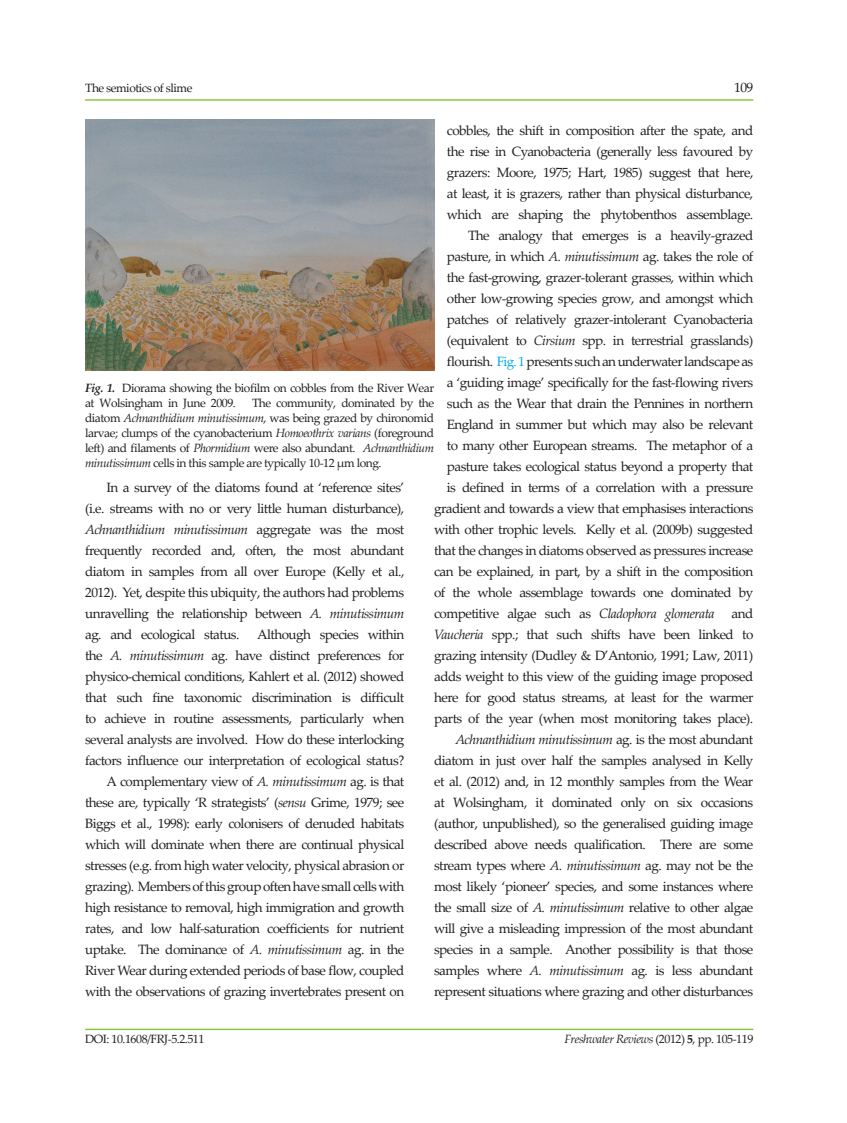
<style>
.page{position:relative;width:847px;height:1123px;background:#fff}
.page>*{position:absolute;margin:0;border:0;box-sizing:border-box;transform-origin:0 0}
.BodyText{font:13.5px/21px "Palatino Linotype";letter-spacing:-.04em;color:#231f20;text-align:justify}
.FigureAndTable{font:12px/15px "Palatino Linotype";letter-spacing:-.04em;color:#231f20}
.t1{font:italic 12px "Palatino Linotype";letter-spacing:-.04em;color:#231f20}
.s1{font-style:italic}
.s2{color:#00aeef}
.s3{font-weight:700;font-style:italic}
.s4{font-style:normal}
.s5{font-weight:700;font-style:normal}
</style>
<div class="page">
<hr style="left:85px;top:1028px;width:668px;height:2px;background:#8bc63e">
<hr style="left:85px;top:99px;width:668px;height:2px;background:#8bc63e">
<img style="left:85px;top:119px;width:349px;height:251px">
<p class="FigureAndTable" style="left:85px;top:80px;width:109px">The semiotics of slime</p>
<p class="BodyText" style="left:733px;top:76px;width:21px">109</p>
<p class="BodyText" style="left:446px;top:119px;width:308px">cobbles, the shift in composition after the spate, and the rise in Cyanobacteria (generally less favoured by grazers: Moore, 1975; Hart, 1985) suggest that here, at least, it is grazers, rather than physical disturbance, which are shaping the phytobenthos assemblage.</p>
<p class="BodyText" style="left:468px;top:224px;width:286px">The analogy that emerges is a heavily-grazed</p>
<p class="BodyText" style="left:446px;top:245px;width:308px">pasture, in which <span class="s1">A. minutissimum</span> ag. takes the role of</p>
<p class="BodyText" style="left:446px;top:266px;width:308px">the fast-growing, grazer-tolerant grasses, within which</p>
<p class="BodyText" style="left:446px;top:287px;width:308px">other low-growing species grow, and amongst which</p>
<p class="BodyText" style="left:446px;top:308px;width:308px">patches of relatively grazer-intolerant Cyanobacteria</p>
<p class="BodyText" style="left:446px;top:329px;width:308px">(equivalent to <span class="s1">Cirsium</span> spp. in terrestrial grasslands)</p>
<p class="BodyText" style="left:446px;top:350px;width:308px">flourish. <span class="s2">Fig. 1</span> presents such an underwater landscape as</p>
<p class="BodyText" style="left:446px;top:371px;width:308px">a ‘guiding image’ specifically for the fast-flowing rivers</p>
<p class="BodyText" style="left:446px;top:392px;width:308px">such as the Wear that drain the Pennines in northern</p>
<p class="BodyText" style="left:446px;top:413px;width:308px">England in summer but which may also be relevant</p>
<p class="BodyText" style="left:446px;top:434px;width:308px">to many other European streams. The metaphor of a</p>
<p class="BodyText" style="left:446px;top:455px;width:308px">pasture takes ecological status beyond a property that</p>
<p class="BodyText" style="left:446px;top:476px;width:308px">is defined in terms of a correlation with a pressure</p>
<p class="BodyText" style="left:434px;top:497px;width:320px">gradient and towards a view that emphasises interactions</p>
<p class="BodyText" style="left:434px;top:518px;width:320px">with other trophic levels. Kelly et al. (2009b) suggested</p>
<p class="BodyText" style="left:434px;top:539px;width:320px">that the changes in diatoms observed as pressures increase</p>
<p class="BodyText" style="left:434px;top:560px;width:320px">can be explained, in part, by a shift in the composition</p>
<p class="BodyText" style="left:434px;top:581px;width:320px">of the whole assemblage towards one dominated by</p>
<p class="BodyText" style="left:434px;top:602px;width:282px">competitive algae such as <span class="s1">Cladophora glomerata</span></p>
<p class="FigureAndTable" style="left:85px;top:380px;width:350px"><span class="s3">Fig. 1.</span> Diorama showing the biofilm on cobbles from the River Wear at Wolsingham in June 2009.</p>
<p class="FigureAndTable" style="left:85px;top:395px;width:350px;text-align:justify;text-indent:167px">The community, dominated by the diatom <span class="s1">Achnanthidium minutissimum</span>, was being grazed by chironomid larvae; clumps of the cyanobacterium <span class="s1">Homoeothrix varians</span> (foreground left) and filaments of <span class="s1">Phormidium</span> were also abundant. <span class="s1">Achnanthidium minutissimum</span> cells in this sample are typically 10-12 µm long.</p>
<p class="BodyText" style="left:85px;top:476px;width:320px;text-indent:21px">In a survey of the diatoms found at ‘reference sites’ (i.e. streams with no or very little human disturbance), <span class="s1">Achnanthidium minutissimum</span> aggregate was the most frequently recorded and, often, the most abundant diatom in samples from all over Europe (Kelly et al., 2012). Yet, despite this ubiquity, the authors had problems unravelling the relationship between <span class="s1">A. minutissimum </span>ag. and ecological status.</p>
<p class="BodyText" style="left:434px;top:602px;width:320px;text-indent:297px">and <span class="s1">Vaucheria</span> spp.; that such shifts have been linked to grazing intensity (Dudley &amp; D’Antonio, 1991; Law, 2011) adds weight to this view of the guiding image proposed here for good status streams, at least for the warmer parts of the year (when most monitoring takes place).</p>
<p class="BodyText" style="left:434px;top:728px;width:320px;text-indent:21px"><span class="s1">Achnanthidium minutissimum</span> ag. is the most abundant diatom in just over half the samples analysed in Kelly et al. (2012) and, in 12 monthly samples from the Wear at Wolsingham, it dominated only on six occasions (author, unpublished), so the generalised guiding image described above needs qualification. There are some stream types where <span class="s1">A. minutissimum</span> ag. may not be the most likely ‘pioneer’ species, and some instances where the small size of <span class="s1">A. minutissimum</span> relative to other algae will give a misleading impression of the most abundant species in a sample. Another possibility is that those samples where <span class="s1">A. minutissimum</span> ag. is less abundant represent situations where grazing and other disturbances</p>
<p class="BodyText" style="left:85px;top:623px;width:320px;text-indent:172px">Although species within the <span class="s1">A. minutissimum</span> ag. have distinct preferences for physico-chemical conditions, Kahlert et al. (2012) showed that such fine taxonomic discrimination is difficult to achieve in routine assessments, particularly when several analysts are involved. How do these interlocking factors influence our interpretation of ecological status?</p>
<p class="BodyText" style="left:85px;top:770px;width:320px;text-indent:21px">A complementary view of <span class="s1">A. minutissimum</span> ag. is that these are, typically ‘R strategists’ (<span class="s1">sensu</span> Grime, 1979; see Biggs et al., 1998): early colonisers of denuded habitats which will dominate when there are continual physical stresses (e.g. from high water velocity, physical abrasion or grazing). Members of this group often have small cells with high resistance to removal, high immigration and growth rates, and low half-saturation coefficients for nutrient uptake. The dominance of <span class="s1">A. minutissimum</span> ag. in the River Wear during extended periods of base flow, coupled with the observations of grazing invertebrates present on</p>
<p class="FigureAndTable" style="left:85px;top:1031px;width:121px">DOI: 10.1608/FRJ-5.2.511</p>
<p class="t1" style="left:564px;top:1030px;width:190px">Freshwater Reviews <span class="s4">(2012)</span> <span class="s5">5</span><span class="s4">, pp. 105-119</span></p>
</div>
